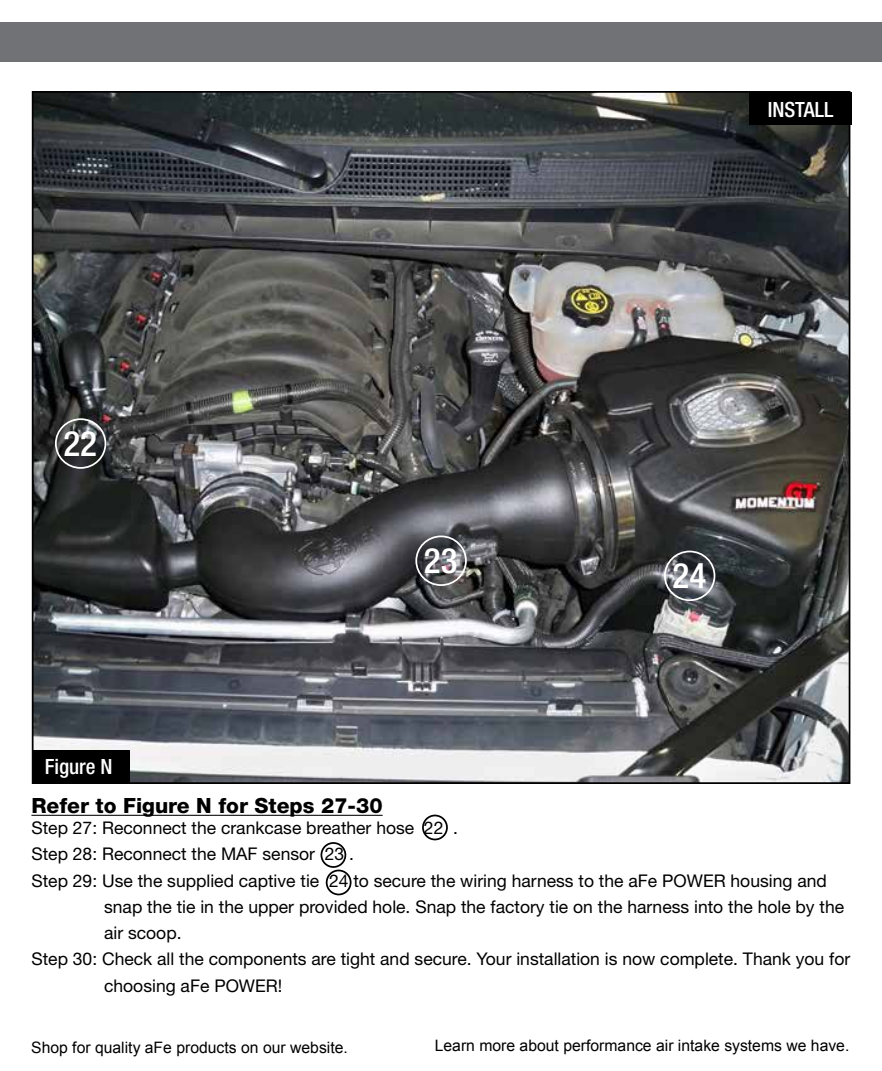
<style>
.page{position:relative;width:882px;height:1071px;background:#fff}
.page>*{position:absolute;margin:0;border:0;box-sizing:border-box;transform-origin:0 0}
.t1{font:500 condensed 35px "Helvetica Neue";color:#fff}
.t2{font:800 21px "Helvetica Neue";color:#000}
.t3{font:500 condensed 21px "Helvetica Neue";color:#fff}
.t4{font:17.5px "Helvetica Neue";color:#000}
.t5{font:15.75px "Arial";color:#000}
</style>
<div class="page">
<div style="left:0;top:23px;width:882px;height:39px;background:#717275"></div>
<img style="left:35px;top:94px;width:812px;height:687px">
<hr style="left:31px;top:815px;width:352px;height:1px;background:#000">
<div style="left:749px;top:92px;width:103px;height:33px;background:#000"></div>
<div style="left:422px;top:815px;width:26px;height:25px;border:2px solid #000;border-radius:50%"></div>
<div style="left:321px;top:842px;width:25px;height:26px;border:2px solid #000;border-radius:50%"></div>
<div style="left:32px;top:750px;width:98px;height:33px;background:#000"></div>
<div style="left:55px;top:418px;width:51px;height:51px;border:2px solid #fff;border-radius:50%"></div>
<div style="left:415px;top:535px;width:52px;height:51px;border:2px solid #fff;border-radius:50%"></div>
<div style="left:664px;top:551px;width:51px;height:50px;border:2px solid #fff;border-radius:50%"></div>
<div style="left:326px;top:870px;width:26px;height:25px;border:2px solid #000;border-radius:50%"></div>
<h1 class="t1" style="left:64px;top:422px;width:35px">22</h1>
<p class="t3" style="left:45px;top:754px;width:69px">Figure N</p>
<h1 class="t1" style="left:424px;top:539px;width:35px">23</h1>
<p class="t3" style="left:768px;top:97px;width:67px">INSTALL</p>
<h1 class="t1" style="left:673px;top:555px;width:35px">24</h1>
<p class="t2" style="left:31px;top:793px;width:353px">Refer to Figure N for Steps 27-30</p>
<p class="t4" style="left:31px;top:818px;width:428px">Step 27: Reconnect the crankcase breather hose 22 .</p>
<p class="t4" style="left:31px;top:844px;width:324px">Step 28: Reconnect the MAF sensor 23 .</p>
<p class="t4" style="left:31px;top:870px;width:797px">Step 29: Use the supplied captive tie 24 to secure the wiring harness to the aFe POWER housing and</p>
<p class="t4" style="left:104px;top:896px;width:742px">snap the tie in the upper provided hole. Snap the factory tie on the harness into the hole by the</p>
<p class="t4" style="left:104px;top:923px;width:79px">air scoop.</p>
<p class="t4" style="left:31px;top:949px;width:820px">Step 30: Check all the components are tight and secure. Your installation is now complete. Thank you for</p>
<p class="t4" style="left:104px;top:975px;width:180px">choosing aFe POWER!</p>
<p class="t5" style="left:31px;top:1036px;width:318px">Shop for quality aFe products on our website.</p>
<p class="t5" style="left:435px;top:1035px;width:416px">Learn more about performance air intake systems we have.</p>
</div>
